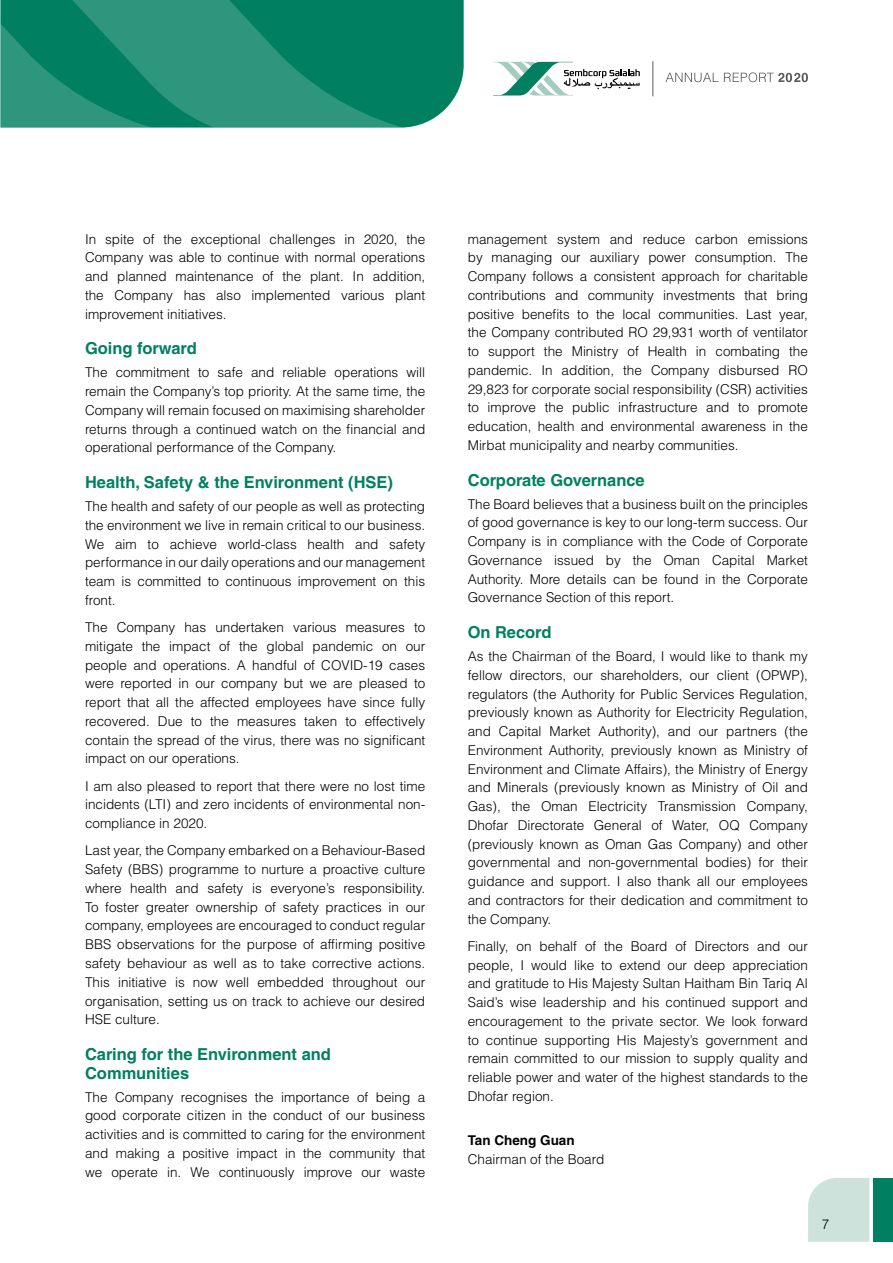
<style>
.page{position:relative;width:893px;height:1263px;background:#fff}
.page>*{position:absolute;margin:0;border:0;box-sizing:border-box;transform-origin:0 0}
.t1{font:700 16.5px/18.8px "Helvetica LT Std";color:#008060}
.t2{font:300 13.5px/18.8px "Helvetica LT Std";color:#000;text-align:justify}
.t3{font:700 13.5px "Helvetica LT Std";color:#000}
</style>
<div class="page">
<svg style="left:666px;top:73px;width:52px;height:9px"></svg>
<svg style="left:493px;top:62px;width:147px;height:34px"></svg>
<hr style="left:653px;top:61px;width:1px;height:35px;background:#58595b">
<svg style="left:724px;top:72px;width:84px;height:10px"></svg>
<svg style="left:0;top:0;width:464px;height:128px;background:#198c6f"></svg>
<div style="left:808px;top:1178px;width:61px;height:64px;background:#cce2db"></div>
<div style="left:873px;top:1178px;width:20px;height:64px;background:#008060"></div>
<p class="t2" style="left:85px;top:229px;width:342px">In spite of the exceptional challenges in 2020, the Company was able to continue with normal operations and planned maintenance of the plant. In addition, the Company has also implemented various plant improvement initiatives.</p>
<p class="t1" style="left:85px;top:339px;width:113px">Going forward</p>
<p class="t2" style="left:85px;top:363px;width:342px">The commitment to safe and reliable operations will remain the Company’s top priority. At the same time, the Company will remain focused on maximising shareholder returns through a continued watch on the financial and operational performance of the Company.</p>
<p class="t1" style="left:85px;top:473px;width:310px">Health, Safety &amp; the Environment (HSE)</p>
<p class="t2" style="left:85px;top:497px;width:342px">The health and safety of our people as well as protecting the environment we live in remain critical to our business.<br>We aim to achieve world-class health and safety performance in our daily operations and our management team is committed to continuous improvement on this front.</p>
<p class="t2" style="left:85px;top:618px;width:342px">The Company has undertaken various measures to mitigate the impact of the global pandemic on our people and operations. A handful of COVID-19 cases were reported in our company but we are pleased to report that all the affected employees have since fully recovered. Due to the measures taken to effectively contain the spread of the virus, there was no significant impact on our operations.</p>
<p class="t2" style="left:85px;top:776px;width:342px">I am also pleased to report that there were no lost time incidents (LTI) and zero incidents of environmental non&shy;compliance in 2020.</p>
<p class="t2" style="left:85px;top:841px;width:342px">Last year, the Company embarked on a Behaviour-Based Safety (BBS) programme to nurture a proactive culture where health and safety is everyone’s responsibility.<br>To foster greater ownership of safety practices in our company, employees are encouraged to conduct regular BBS observations for the purpose of affirming positive safety behaviour as well as to take corrective actions.<br>This initiative is now well embedded throughout our organisation, setting us on track to achieve our desired HSE culture.</p>
<p class="t1" style="left:85px;top:1044px;width:247px">Caring for the Environment and<br>Communities</p>
<p class="t2" style="left:85px;top:1087px;width:342px">The Company recognises the importance of being a good corporate citizen in the conduct of our business activities and is committed to caring for the environment and making a positive impact in the community that we operate in. We continuously improve our waste</p>
<p class="t2" style="left:468px;top:229px;width:342px">management system and reduce carbon emissions by managing our auxiliary power consumption. The Company follows a consistent approach for charitable contributions and community investments that bring positive benefits to the local communities. Last year, the Company contributed RO 29,931 worth of ventilator to support the Ministry of Health in combating the pandemic. In addition, the Company disbursed RO 29,823 for corporate social responsibility (CSR) activities to improve the public infrastructure and to promote education, health and environmental awareness in the Mirbat municipality and nearby communities.</p>
<p class="t1" style="left:468px;top:470px;width:179px">Corporate Governance</p>
<p class="t2" style="left:468px;top:494px;width:342px">The Board believes that a business built on the principles of good governance is key to our long-term success. Our Company is in compliance with the Code of Corporate Governance issued by the Oman Capital Market Authority. More details can be found in the Corporate Governance Section of this report.</p>
<p class="t1" style="left:468px;top:623px;width:85px">On Record</p>
<p class="t2" style="left:468px;top:647px;width:342px">As the Chairman of the Board, I would like to thank my fellow directors, our shareholders, our client (OPWP), regulators (the Authority for Public Services Regulation, previously known as Authority for Electricity Regulation, and Capital Market Authority), and our partners (the Environment Authority, previously known as Ministry of Environment and Climate Affairs), the Ministry of Energy and Minerals (previously known as Ministry of Oil and Gas), the Oman Electricity Transmission Company, Dhofar Directorate General of Water, OQ Company (previously known as Oman Gas Company) and other governmental and non-governmental bodies) for their guidance and support. I also thank all our employees and contractors for their dedication and commitment to the Company.</p>
<p class="t2" style="left:468px;top:937px;width:342px">Finally, on behalf of the Board of Directors and our people, I would like to extend our deep appreciation and gratitude to His Majesty Sultan Haitham Bin Tariq Al Said’s wise leadership and his continued support and encouragement to the private sector. We look forward to continue supporting His Majesty’s government and remain committed to our mission to supply quality and reliable power and water of the highest standards to the Dhofar region.</p>
<p class="t3" style="left:468px;top:1132px;width:108px">Tan Cheng Guan</p>
<p class="t2" style="left:468px;top:1150px;width:138px">Chairman of the Board</p>
<p class="t2" style="left:822px;top:1214px;width:9px">7</p>
</div>
